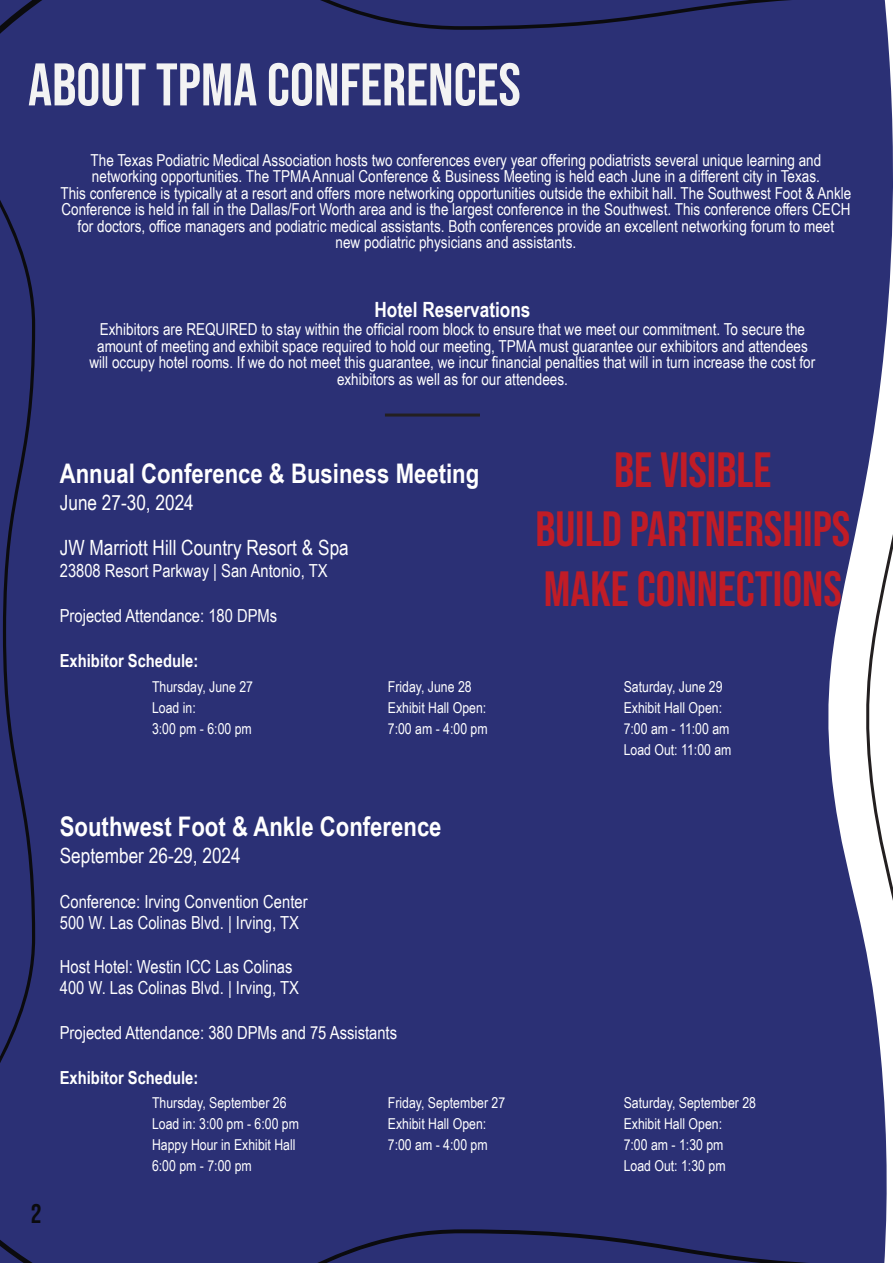
<style>
.page{position:relative;width:893px;height:1263px;background:#fff}
.page>*{position:absolute;margin:0;border:0;box-sizing:border-box;transform-origin:0 0}
.Marker{font:60px "Bebas Neue";color:#f3f3f3}
.t1{font:49.5px "Bebas Neue";color:#c11c26}
.t2{font:700 27px "Arial Narrow";color:#fff}
.t3{font:27px "Bebas Neue";color:#0b0b0e}
.t4{font:21px "Arial Narrow";color:#fff}
.t5{font:700 21px "Arial Narrow";color:#fff}
.t6{font:18px "Arial Narrow";color:#fff}
.Body_01{font:700 18px "Arial Narrow";color:#fff}
.t7{font:16.5px/16.5px "Arial Narrow";color:#fff;text-align:center}
.t8{font:15px/21px "Arial Narrow";color:#fff}
</style>
<div class="page">
<div style="left:0;top:0;width:852px;height:1263px;background:#2b3075"></div>
<svg style="left:852px;top:60px;width:41px;height:1169px"></svg>
<svg style="left:0;top:174px;width:35px;height:915px;background:#282c6c"></svg>
<svg style="left:291px;top:1229px;width:595px;height:34px;background:#282c6b"></svg>
<div style="left:291px;top:0;width:599px;height:60px;background:#2b3075"></div>
<svg style="left:0;top:0;width:62px;height:47px;background:#272c6b"></svg>
<svg style="left:0;top:1228px;width:54px;height:35px;background:#282c6b"></svg>
<hr style="left:385px;top:413px;width:95px;height:3px;background:#231f20">
<p class="Marker" style="left:28px;top:51px;width:494px">ABOUT TPMA CONFERENCES</p>
<p class="t7" style="left:61px;top:151px;width:792px">The Texas Podiatric Medical Association hosts two conferences every year offering podiatrists several unique learning and networking opportunities. The TPMA Annual Conference &amp; Business Meeting is held each June in a different city in Texas.<br>This conference is typically at a resort and offers more networking opportunities outside the exhibit hall. The Southwest Foot &amp; Ankle Conference is held in fall in the Dallas/Fort Worth area and is the largest conference in the Southwest. This conference offers CECH for doctors, office managers and podiatric medical assistants. Both conferences provide an excellent networking forum to meet<br>new podiatric physicians and assistants.</p>
<p class="t5" style="left:374px;top:294px;width:157px">Hotel Reservations</p>
<p class="t7" style="left:90px;top:321px;width:727px">Exhibitors are REQUIRED to stay within the official room block to ensure that we meet our commitment. To secure the amount of meeting and exhibit space required to hold our meeting, TPMA must guarantee our exhibitors and attendees will occupy hotel rooms. If we do not meet this guarantee, we incur financial penalties that will in turn increase the cost for exhibitors as well as for our attendees.</p>
<p class="t2" style="left:60px;top:453px;width:421px">Annual Conference &amp; Business Meeting</p>
<p class="t4" style="left:60px;top:488px;width:136px">June 27-30, 2024</p>
<p class="t4" style="left:60px;top:533px;width:290px">JW Marriott Hill Country Resort &amp; Spa</p>
<p class="t6" style="left:60px;top:557px;width:269px">23808 Resort Parkway | San Antonio, TX</p>
<p class="t6" style="left:60px;top:602px;width:219px">Projected Attendance: 180 DPMs</p>
<p class="Body_01" style="left:60px;top:647px;width:140px">Exhibitor Schedule:</p>
<p class="t8" style="left:152px;top:675px;width:102px">Thursday, June 27</p>
<p class="t8" style="left:152px;top:696px;width:45px">Load in:</p>
<p class="t8" style="left:152px;top:717px;width:101px">3:00 pm - 6:00 pm</p>
<p class="t8" style="left:388px;top:675px;width:85px">Friday, June 28</p>
<p class="t8" style="left:388px;top:696px;width:100px">Exhibit Hall Open:</p>
<p class="t8" style="left:388px;top:717px;width:101px">7:00 am - 4:00 pm</p>
<h3 class="t3" style="left:31px;top:1198px;width:12px">2</h3>
<p class="t2" style="left:60px;top:806px;width:383px">Southwest Foot &amp; Ankle Conference</p>
<p class="t4" style="left:60px;top:840px;width:182px">September 26-29, 2024</p>
<p class="t6" style="left:60px;top:888px;width:249px">Conference: Irving Convention Center</p>
<p class="t6" style="left:60px;top:910px;width:241px">500 W. Las Colinas Blvd. | Irving, TX</p>
<p class="t6" style="left:60px;top:953px;width:234px">Host Hotel: Westin ICC Las Colinas</p>
<p class="t6" style="left:60px;top:975px;width:241px">400 W. Las Colinas Blvd. | Irving, TX</p>
<p class="t6" style="left:60px;top:1020px;width:339px">Projected Attendance: 380 DPMs and 75 Assistants</p>
<p class="Body_01" style="left:60px;top:1064px;width:140px">Exhibitor Schedule:</p>
<p class="t8" style="left:152px;top:1092px;width:136px">Thursday, September 26</p>
<p class="t8" style="left:152px;top:1113px;width:149px">Load in: 3:00 pm - 6:00 pm</p>
<p class="t8" style="left:152px;top:1134px;width:145px">Happy Hour in Exhibit Hall<br>6:00 pm - 7:00 pm</p>
<p class="t8" style="left:388px;top:1092px;width:119px">Friday, September 27</p>
<p class="t8" style="left:388px;top:1113px;width:100px">Exhibit Hall Open:</p>
<p class="t8" style="left:388px;top:1134px;width:101px">7:00 am - 4:00 pm</p>
<p class="t1" style="left:614px;top:442px;width:159px">BE VISIBLE</p>
<p class="t1" style="left:535px;top:501px;width:317px">BUILD PARTNERSHIPS</p>
<p class="t1" style="left:544px;top:561px;width:299px">MAKE CONNECTIONS</p>
<p class="t8" style="left:624px;top:675px;width:100px">Saturday, June 29</p>
<p class="t8" style="left:624px;top:696px;width:100px">Exhibit Hall Open:</p>
<p class="t8" style="left:624px;top:717px;width:107px">7:00 am - 11:00 am</p>
<p class="t8" style="left:624px;top:738px;width:109px">Load Out: 11:00 am</p>
<p class="t8" style="left:624px;top:1092px;width:134px">Saturday, September 28</p>
<p class="t8" style="left:624px;top:1113px;width:100px">Exhibit Hall Open:</p>
<p class="t8" style="left:624px;top:1134px;width:101px">7:00 am - 1:30 pm</p>
<p class="t8" style="left:624px;top:1155px;width:103px">Load Out: 1:30 pm</p>
</div>
